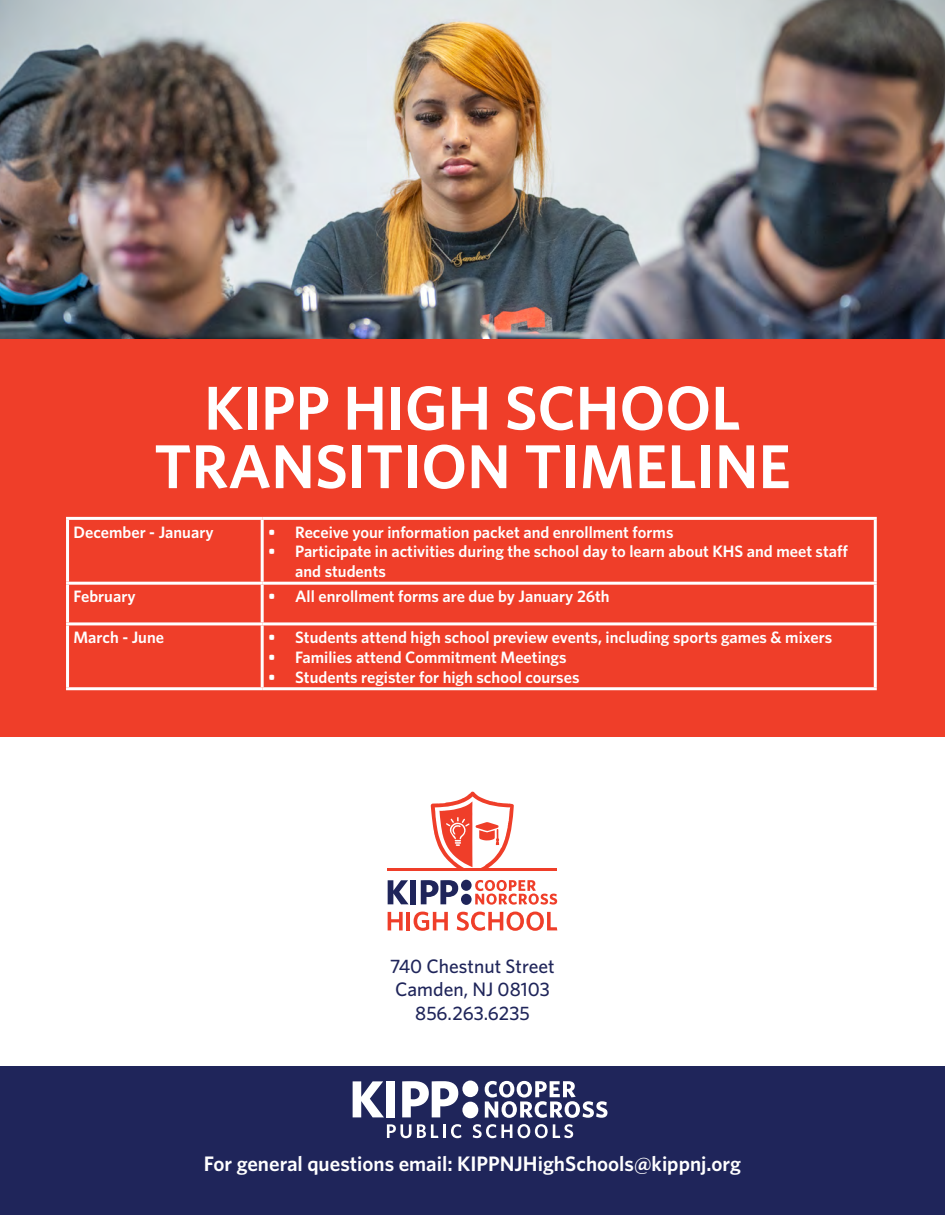
<style>
.page{position:relative;width:945px;height:1215px;background:#fff}
.page>*{position:absolute;margin:0;border:0;box-sizing:border-box;transform-origin:0 0}
.t1{font:600 62.1px "Whitney";color:#fff}
.t2{font:600 21px "Whitney";color:#fff}
.t3{font:500 19.5px "Whitney";color:#1f255a}
.t4{font:600 16.5px/19.8px "Whitney";color:#fff}
</style>
<div class="page">
<img style="left:0;top:0;width:945px;height:340px">
<div style="left:0;top:340px;width:945px;height:397px;background:#ef3e29"></div>
<div style="left:0;top:1066px;width:945px;height:149px;background:#1f255a"></div>
<hr style="left:387px;top:869px;width:170px;height:2px;background:#ef3e29">
<svg style="left:388px;top:880px;width:21px;height:24px"></svg>
<div style="left:410px;top:880px;width:6px;height:24px;background:#1f255a"></div>
<svg style="left:421px;top:880px;width:136px;height:25px"></svg>
<svg style="left:388px;top:912px;width:15px;height:18px"></svg>
<hr style="left:407px;top:912px;width:3px;height:18px;background:#ef3e29">
<svg style="left:414px;top:912px;width:34px;height:19px"></svg>
<svg style="left:457px;top:912px;width:100px;height:19px"></svg>
<svg style="left:431px;top:792px;width:83px;height:77px"></svg>
<svg style="left:353px;top:1081px;width:31px;height:36px"></svg>
<div style="left:386px;top:1081px;width:9px;height:36px;background:#fff"></div>
<svg style="left:402px;top:1081px;width:76px;height:37px"></svg>
<svg style="left:485px;top:1081px;width:123px;height:37px"></svg>
<svg style="left:387px;top:1124px;width:24px;height:14px"></svg>
<svg style="left:417px;top:1124px;width:21px;height:14px"></svg>
<hr style="left:443px;top:1124px;width:3px;height:14px;background:#fff">
<svg style="left:451px;top:1124px;width:10px;height:14px"></svg>
<svg style="left:473px;top:1124px;width:39px;height:14px"></svg>
<svg style="left:518px;top:1124px;width:55px;height:14px"></svg>
<hr style="left:66px;top:517px;width:196px;height:3px;background:#fff">
<hr style="left:66px;top:520px;width:3px;height:62px;background:#fff">
<hr style="left:262px;top:517px;width:615px;height:3px;background:#fff">
<hr style="left:261px;top:520px;width:3px;height:62px;background:#fff">
<hr style="left:874px;top:520px;width:3px;height:62px;background:#fff">
<hr style="left:66px;top:582px;width:196px;height:3px;background:#fff">
<hr style="left:66px;top:585px;width:3px;height:37px;background:#fff">
<hr style="left:262px;top:582px;width:615px;height:3px;background:#fff">
<hr style="left:261px;top:585px;width:3px;height:37px;background:#fff">
<hr style="left:874px;top:585px;width:3px;height:37px;background:#fff">
<hr style="left:66px;top:622px;width:196px;height:3px;background:#fff">
<hr style="left:66px;top:625px;width:3px;height:62px;background:#fff">
<hr style="left:262px;top:622px;width:615px;height:3px;background:#fff">
<hr style="left:261px;top:625px;width:3px;height:62px;background:#fff">
<hr style="left:874px;top:625px;width:3px;height:62px;background:#fff">
<hr style="left:66px;top:687px;width:196px;height:3px;background:#fff">
<hr style="left:262px;top:687px;width:615px;height:3px;background:#fff">
<p class="t1" style="left:204px;top:367px;width:538px">KIPP HIGH SCHOOL</p>
<p class="t1" style="left:154px;top:425px;width:638px">TRANSITION TIMELINE</p>
<p class="t4" style="left:74px;top:522px;width:142px">December - January</p>
<p class="t4" style="left:268px;top:522px;width:407px">• Receive your information packet and enrollment forms</p>
<p class="t4" style="left:295px;top:541px;width:554px;text-indent:-27px">• Participate in activities during the school day to learn about KHS and meet staff and students</p>
<p class="t4" style="left:74px;top:586px;width:64px">February</p>
<p class="t4" style="left:268px;top:586px;width:343px">• All enrollment forms are due by January 26th</p>
<p class="t4" style="left:74px;top:627px;width:92px">March - June</p>
<p class="t4" style="left:268px;top:627px;width:566px">• Students attend high school preview events, including sports games &amp; mixers</p>
<p class="t4" style="left:268px;top:647px;width:300px">• Families attend Commitment Meetings</p>
<p class="t4" style="left:268px;top:667px;width:313px">• Students register for high school courses</p>
<p class="t3" style="left:390px;top:953px;width:166px">740 Chestnut Street</p>
<p class="t3" style="left:395px;top:977px;width:156px">Camden, NJ 08103</p>
<p class="t3" style="left:415px;top:1000px;width:116px">856.263.6235</p>
<p class="t2" style="left:204px;top:1150px;width:539px">For general questions email: KIPPNJHighSchools@kippnj.org</p>
</div>
